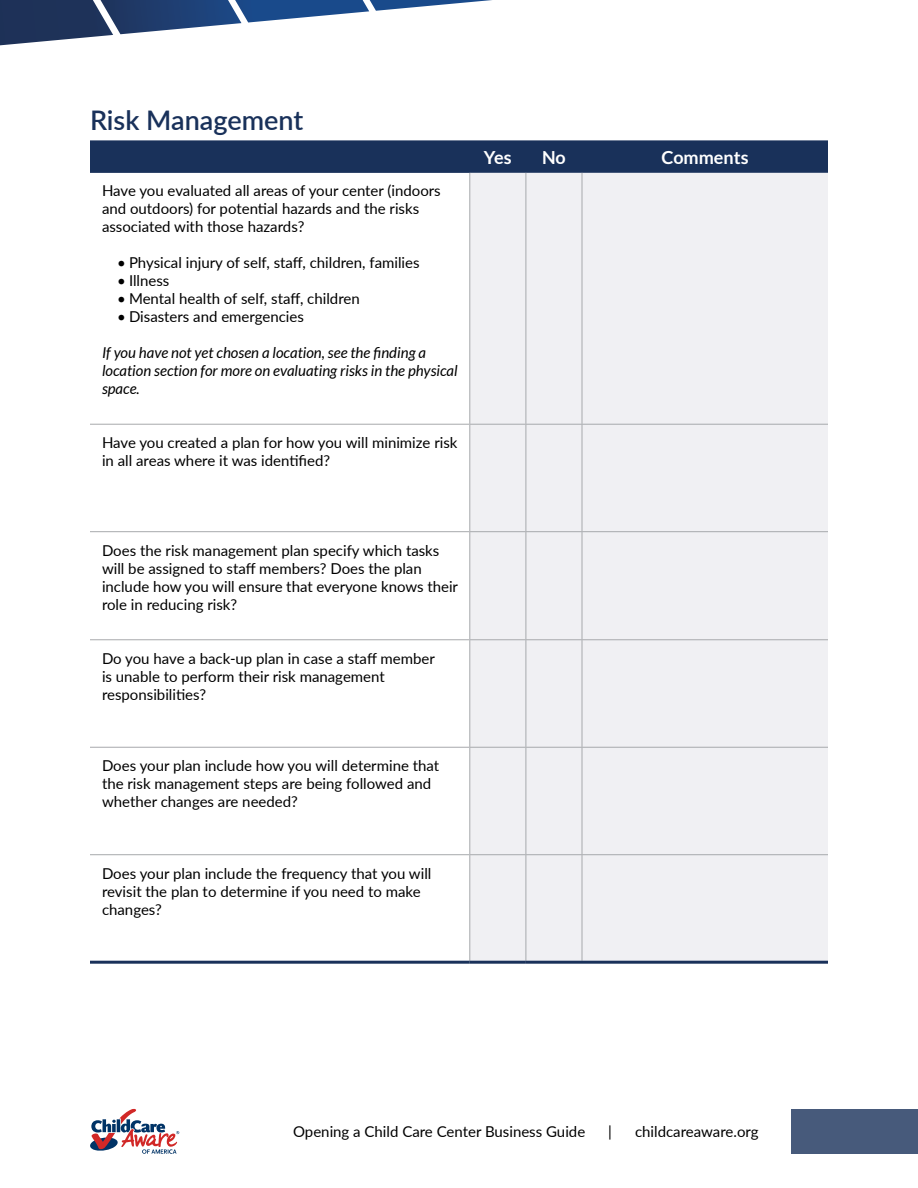
<style>
.page{position:relative;width:918px;height:1188px;background:#fff}
.page>*{position:absolute;margin:0;border:0;box-sizing:border-box;transform-origin:0 0}
.Resource_Subheader{font:600 27px "Lato";color:#19315a}
.Table_Header{font:700 18px "Lato";color:#fff}
.Table_Text{font:15px/18px "Lato";color:#000}
.Table_Text-2{font:italic 15px/18px "Lato";color:#000}
</style>
<div class="page">
<div style="left:792px;top:1109px;width:126px;height:45px;background:#475a7b"></div>
<svg style="left:90px;top:1109px;width:89px;height:45px"></svg>
<svg style="left:0;top:0;width:492px;height:46px"></svg>
<div style="left:90px;top:140px;width:738px;height:33px;background:#19315a"></div>
<div style="left:470px;top:173px;width:358px;height:788px;background:#f0f0f3"></div>
<hr style="left:469px;top:173px;width:1px;height:251px;background:#a7a9ac">
<hr style="left:526px;top:173px;width:1px;height:251px;background:#a7a9ac">
<hr style="left:582px;top:173px;width:1px;height:251px;background:#a7a9ac">
<hr style="left:90px;top:424px;width:380px;height:1px;background:#a7a9ac">
<hr style="left:470px;top:424px;width:56px;height:1px;background:#a7a9ac">
<hr style="left:469px;top:425px;width:1px;height:106px;background:#a7a9ac">
<hr style="left:526px;top:424px;width:56px;height:1px;background:#a7a9ac">
<hr style="left:526px;top:425px;width:1px;height:106px;background:#a7a9ac">
<hr style="left:582px;top:424px;width:246px;height:1px;background:#a7a9ac">
<hr style="left:582px;top:425px;width:1px;height:106px;background:#a7a9ac">
<hr style="left:90px;top:531px;width:380px;height:1px;background:#a7a9ac">
<hr style="left:470px;top:531px;width:56px;height:1px;background:#a7a9ac">
<hr style="left:469px;top:532px;width:1px;height:107px;background:#a7a9ac">
<hr style="left:526px;top:531px;width:56px;height:1px;background:#a7a9ac">
<hr style="left:526px;top:532px;width:1px;height:107px;background:#a7a9ac">
<hr style="left:582px;top:531px;width:246px;height:1px;background:#a7a9ac">
<hr style="left:582px;top:532px;width:1px;height:107px;background:#a7a9ac">
<hr style="left:90px;top:639px;width:380px;height:1px;background:#a7a9ac">
<hr style="left:470px;top:639px;width:56px;height:1px;background:#a7a9ac">
<hr style="left:469px;top:640px;width:1px;height:107px;background:#a7a9ac">
<hr style="left:526px;top:639px;width:56px;height:1px;background:#a7a9ac">
<hr style="left:526px;top:640px;width:1px;height:107px;background:#a7a9ac">
<hr style="left:582px;top:639px;width:246px;height:1px;background:#a7a9ac">
<hr style="left:582px;top:640px;width:1px;height:107px;background:#a7a9ac">
<hr style="left:90px;top:747px;width:380px;height:1px;background:#a7a9ac">
<hr style="left:470px;top:747px;width:56px;height:1px;background:#a7a9ac">
<hr style="left:469px;top:748px;width:1px;height:106px;background:#a7a9ac">
<hr style="left:526px;top:747px;width:56px;height:1px;background:#a7a9ac">
<hr style="left:526px;top:748px;width:1px;height:106px;background:#a7a9ac">
<hr style="left:582px;top:747px;width:246px;height:1px;background:#a7a9ac">
<hr style="left:582px;top:748px;width:1px;height:106px;background:#a7a9ac">
<hr style="left:90px;top:854px;width:380px;height:1px;background:#a7a9ac">
<hr style="left:470px;top:854px;width:56px;height:1px;background:#a7a9ac">
<hr style="left:469px;top:855px;width:1px;height:106px;background:#a7a9ac">
<hr style="left:526px;top:854px;width:56px;height:1px;background:#a7a9ac">
<hr style="left:526px;top:855px;width:1px;height:106px;background:#a7a9ac">
<hr style="left:582px;top:854px;width:246px;height:1px;background:#a7a9ac">
<hr style="left:582px;top:855px;width:1px;height:106px;background:#a7a9ac">
<hr style="left:90px;top:961px;width:380px;height:3px;background:#19315a">
<hr style="left:470px;top:961px;width:56px;height:3px;background:#19315a">
<hr style="left:526px;top:961px;width:56px;height:3px;background:#19315a">
<hr style="left:582px;top:961px;width:246px;height:3px;background:#19315a">
<p class="Resource_Subheader" style="left:90px;top:100px;width:215px">Risk Management</p>
<p class="Table_Text" style="left:102px;top:181px;width:340px">Have you evaluated all areas of your center (indoors and outdoors) for potential hazards and the risks associated with those hazards?</p>
<p class="Table_Text" style="left:117px;top:253px;width:304px">• Physical injury of self, staff, children, families</p>
<p class="Table_Text" style="left:117px;top:271px;width:54px">• Illness</p>
<p class="Table_Text" style="left:117px;top:289px;width:244px">• Mental health of self, staff, children</p>
<p class="Table_Text" style="left:117px;top:307px;width:188px">• Disasters and emergencies</p>
<p class="Table_Text-2" style="left:102px;top:344px;width:357px">If you have not yet chosen a location, see the finding a location section for more on evaluating risks in the physical space.</p>
<p class="Table_Text" style="left:102px;top:433px;width:357px">Have you created a plan for how you will minimize risk in all areas where it was identified?</p>
<p class="Table_Header" style="left:484px;top:147px;width:29px">Yes</p>
<p class="Table_Header" style="left:542px;top:147px;width:25px">No</p>
<p class="Table_Header" style="left:661px;top:147px;width:89px">Comments</p>
<p class="Table_Text" style="left:102px;top:541px;width:358px">Does the risk management plan specify which tasks will be assigned to staff members? Does the plan include how you will ensure that everyone knows their role in reducing risk?</p>
<p class="Table_Text" style="left:102px;top:649px;width:334px">Do you have a back-up plan in case a staff member is unable to perform their risk management responsibilities?</p>
<p class="Table_Text" style="left:102px;top:756px;width:339px">Does your plan include how you will determine that the risk management steps are being followed and whether changes are needed?</p>
<p class="Table_Text" style="left:102px;top:864px;width:331px">Does your plan include the frequency that you will revisit the plan to determine if you need to make changes?</p>
<p class="Table_Text" style="left:293px;top:1122px;width:294px">Opening a Child Care Center Business Guide</p>
<p class="Table_Text" style="left:608px;top:1122px;width:5px">|</p>
<p class="Table_Text" style="left:635px;top:1122px;width:125px">childcareaware.org</p>
</div>
